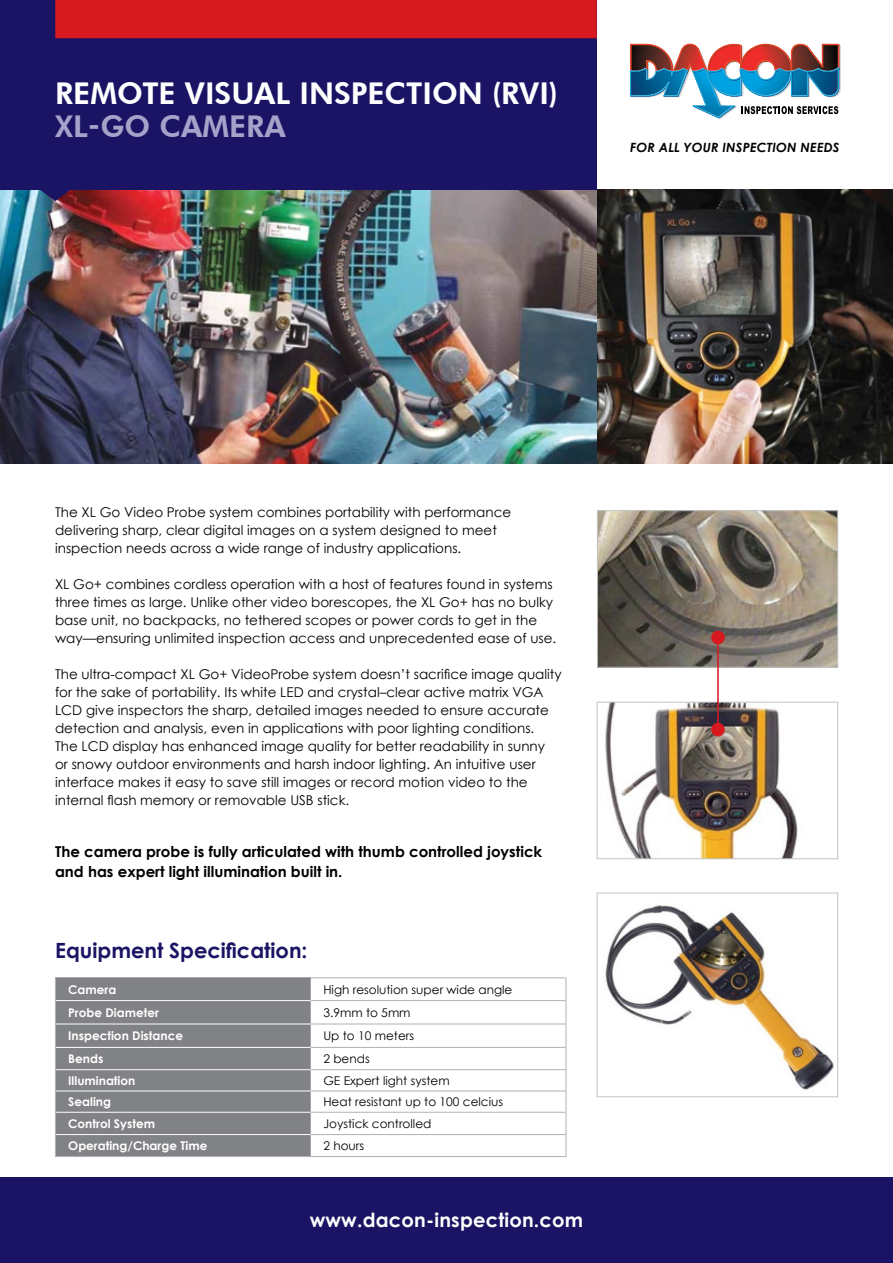
<style>
.page{position:relative;width:893px;height:1263px;background:#fff}
.page>*{position:absolute;margin:0;border:0;box-sizing:border-box;transform-origin:0 0}
.t1{font:800 30px/33px "Futura BT";color:#fff}
.t2{font:700 21px "Century Gothic";color:#1b1464}
.t3{font:700 19.5px "Century Gothic";letter-spacing:.01em;color:#fff}
.t4{font:700 15px/19.5px "Century Gothic";color:#000}
.t5{font:13.5px/18px "Century Gothic";color:#000}
.t6{font:italic 700 12.75px "Century Gothic";letter-spacing:.015em;color:#000}
.t7{font:12px "Century Gothic";color:#000}
.t8{font:700 12px "Century Gothic";color:#fff}
.s1{font-size:27px}
.s2{color:#a6a2c9}
.s3{color:#fff}
</style>
<div class="page">
<img style="left:597px;top:189px;width:296px;height:275px">
<img style="left:0;top:189px;width:597px;height:275px">
<img style="left:605px;top:905px;width:229px;height:185px">
<div style="left:597px;top:893px;width:241px;height:204px;border:1px solid #c2c4c6"></div>
<div style="left:0;top:0;width:597px;height:189px;background:#1b1464"></div>
<svg style="left:30px;top:189px;width:51px;height:12px"></svg>
<div style="left:55px;top:0;width:542px;height:38px;background:#d71920"></div>
<svg style="left:630px;top:43px;width:211px;height:76px"></svg>
<div style="left:56px;top:978px;width:255px;height:178px;background:#808285"></div>
<svg style="left:55px;top:978px;width:1px;height:178px"></svg>
<svg style="left:566px;top:978px;width:1px;height:178px"></svg>
<hr style="left:311px;top:977px;width:255px;height:1px;background:#afb1b4">
<hr style="left:311px;top:1000px;width:255px;height:1px;background:#afb1b4">
<hr style="left:311px;top:1023px;width:255px;height:1px;background:#afb1b4">
<hr style="left:311px;top:1047px;width:255px;height:1px;background:#afb1b4">
<hr style="left:311px;top:1069px;width:255px;height:1px;background:#afb1b4">
<hr style="left:311px;top:1090px;width:255px;height:1px;background:#afb1b4">
<hr style="left:311px;top:1112px;width:255px;height:1px;background:#afb1b4">
<hr style="left:311px;top:1134px;width:255px;height:1px;background:#afb1b4">
<hr style="left:55px;top:1156px;width:256px;height:1px;background:#afb1b4">
<hr style="left:311px;top:1156px;width:255px;height:1px;background:#afb1b4">
<hr style="left:56px;top:1000px;width:255px;height:1px;background:#fff">
<hr style="left:56px;top:1023px;width:255px;height:1px;background:#fff">
<hr style="left:56px;top:1047px;width:255px;height:1px;background:#fff">
<hr style="left:56px;top:1069px;width:255px;height:1px;background:#fff">
<hr style="left:56px;top:1090px;width:255px;height:1px;background:#fff">
<hr style="left:56px;top:1112px;width:255px;height:1px;background:#fff">
<hr style="left:56px;top:1134px;width:255px;height:1px;background:#fff">
<hr style="left:55px;top:977px;width:256px;height:1px;background:#808285">
<img style="left:605px;top:704px;width:193px;height:153px">
<div style="left:597px;top:702px;width:241px;height:157px;border:1px solid #c2c4c6"></div>
<img style="left:599px;top:512px;width:237px;height:154px">
<div style="left:597px;top:510px;width:241px;height:158px;border:1px solid #c2c4c6"></div>
<div style="left:711px;top:631px;width:14px;height:13px;background:#d71920;border-radius:50%"></div>
<div style="left:711px;top:723px;width:14px;height:13px;background:#d71920;border-radius:50%"></div>
<hr style="left:717px;top:638px;width:2px;height:93px;background:#d71920">
<div style="left:0;top:1178px;width:893px;height:85px;background:#1b1464"></div>
<h1 class="t1" style="left:55px;top:76px;width:504px">REMOTE VISUAL INSPECTION <span class="s1">(</span>RVI<span class="s1">)<br></span><span class="s2">XL-GO CAMERA</span></h1>
<p class="t6" style="left:630px;top:138px;width:211px">FOR ALL YOUR INSPECTION NEEDS</p>
<p class="t5" style="left:55px;top:502px;width:458px">The XL Go Video Probe system combines portability with performance delivering sharp, clear digital images on a system designed to meet inspection needs across a wide range of industry applications.</p>
<p class="t5" style="left:55px;top:574px;width:503px">XL Go+ combines cordless operation with a host of features found in systems three times as large. Unlike other video borescopes, the XL Go+ has no bulky base unit, no backpacks, no tethered scopes or power cords to get in the way—ensuring unlimited inspection access and unprecedented ease of use.</p>
<p class="t5" style="left:55px;top:664px;width:508px">The ultra-compact XL Go+ VideoProbe system doesn’t sacrifice image quality for the sake of portability. Its white LED and crystal–clear active matrix VGA LCD give inspectors the sharp, detailed images needed to ensure accurate detection and analysis, even in applications with poor lighting conditions.<br>The LCD display has enhanced image quality for better readability in sunny<br>or snowy outdoor environments and harsh indoor lighting. An intuitive user interface makes it easy to save still images or record motion video to the internal flash memory or removable USB stick.</p>
<p class="t4" style="left:55px;top:841px;width:489px">The camera probe is fully articulated with thumb controlled joystick and has expert light illumination built in.</p>
<h2 class="t2" style="left:55px;top:934px;width:254px">Equipment Specification:</h2>
<p class="t8" style="left:68px;top:980px;width:50px">Camera</p>
<p class="t7" style="left:323px;top:981px;width:198px">High resolution super wide angle<span class="s3">e</span></p>
<p class="t8" style="left:68px;top:1003px;width:92px">Probe Diameter</p>
<p class="t7" style="left:323px;top:1004px;width:89px">3.9mm to 5mm</p>
<p class="t8" style="left:68px;top:1027px;width:116px">Inspection Distance</p>
<p class="t7" style="left:323px;top:1027px;width:92px">Up to 10 meters</p>
<p class="t8" style="left:68px;top:1049px;width:37px">Bends</p>
<p class="t7" style="left:323px;top:1050px;width:48px">2 bends</p>
<p class="t8" style="left:68px;top:1071px;width:69px">Illumination</p>
<p class="t7" style="left:323px;top:1072px;width:128px">GE Expert light system</p>
<p class="t8" style="left:68px;top:1093px;width:44px">Sealing</p>
<p class="t7" style="left:323px;top:1093px;width:181px">Heat resistant up to 100 celcius</p>
<p class="t8" style="left:68px;top:1114px;width:88px">Control System</p>
<p class="t7" style="left:323px;top:1115px;width:109px">Joystick controlled</p>
<p class="t8" style="left:68px;top:1136px;width:141px">Operating/Charge Time</p>
<p class="t7" style="left:323px;top:1137px;width:42px">2 hours</p>
<h3 class="t3" style="left:310px;top:1205px;width:275px">www.dacon-inspection.com</h3>
</div>
